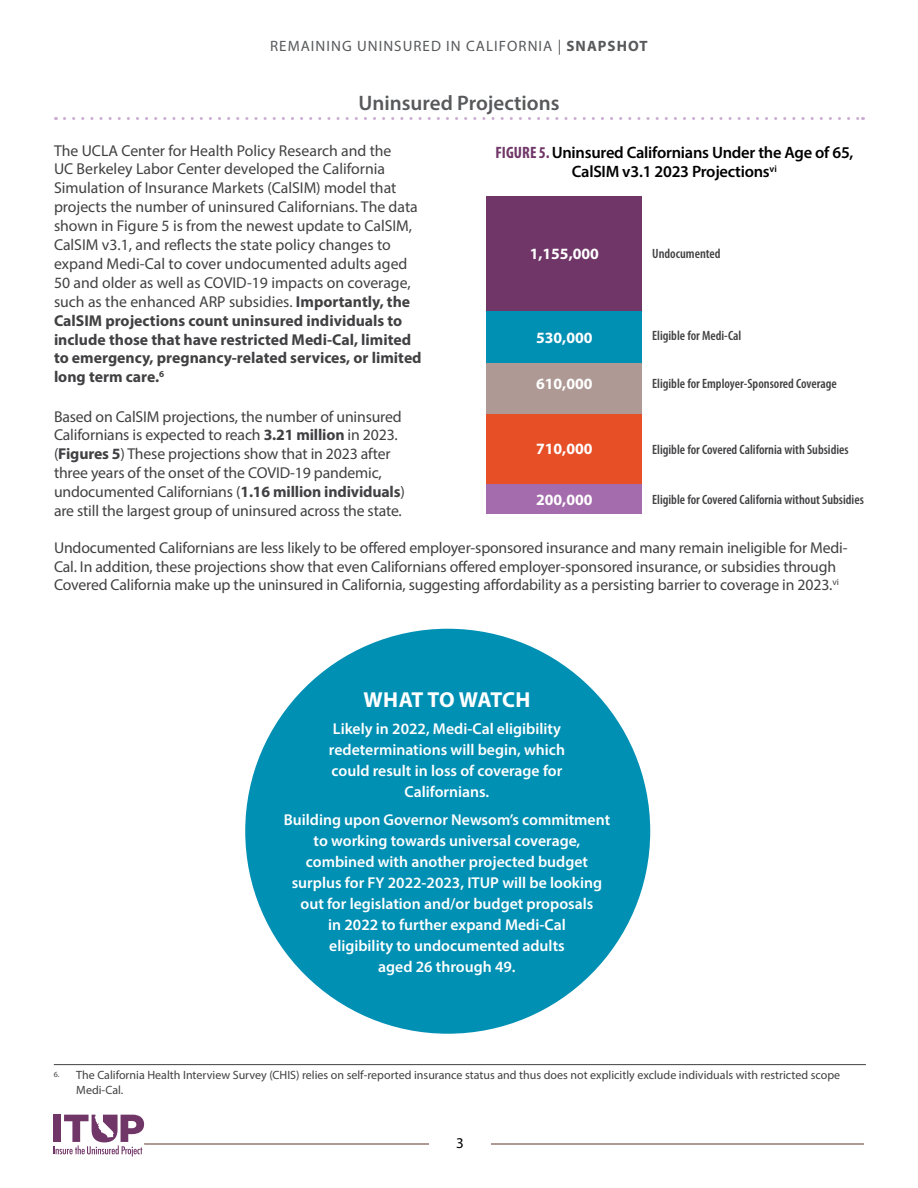
<style>
.page{position:relative;width:918px;height:1188px;background:#fff}
.page>*{position:absolute;margin:0;border:0;box-sizing:border-box;transform-origin:0 0}
.Subheads{font:700 21.75px "Myriad Pro";letter-spacing:-.01em;color:#fff}
.Subheads-2{font:600 21px "Myriad Pro";color:#58595b}
.Prop_header{font:600 16.5px/19.8px "Myriad Pro";letter-spacing:-.015em;color:#000;text-align:center}
.Subheads-3{font:15.75px/18.9px "Myriad Pro";letter-spacing:-.01em;color:#414042}
.Subheads-4{font:600 15.75px/21px "Myriad Pro";color:#fff;text-align:center}
.Subheads-5{font:700 15.75px "Myriad Pro";color:#fff}
.t1{font:15px "Myriad Pro";letter-spacing:.07em;color:#58595b}
.t2{font:15px "Myriad Pro";color:#000}
.Subheads-6{font:600 condensed 13.5px "Myriad Pro";color:#414042}
.Endnote_text{font:12px/15px "Myriad Pro";color:#414042}
.s1{font-weight:700}
.s2{font-weight:700;font-stretch:condensed;color:#703668}
.s3{font-size:7.8px}
</style>
<div class="page">
<svg style="left:54px;top:1115px;width:810px;height:41px"></svg>
<svg style="left:64px;top:117px;width:799px;height:3px"></svg>
<div style="left:245px;top:629px;width:405px;height:405px;background:#0090b4;border-radius:50%"></div>
<hr style="left:54px;top:1064px;width:812px;height:1px;background:#414042">
<div style="left:486px;top:484px;width:156px;height:30px;background:#a56cad"></div>
<div style="left:486px;top:413px;width:156px;height:71px;background:#e75026"></div>
<div style="left:486px;top:353px;width:156px;height:60px;background:#ae9994"></div>
<div style="left:486px;top:311px;width:156px;height:52px;background:#0090b4"></div>
<div style="left:486px;top:196px;width:156px;height:115px;background:#703668"></div>
<p class="t1" style="left:270px;top:37px;width:379px">REMAINING UNINSURED IN CALIFORNIA | <span class="s1">SNAPSHOT</span></p>
<p class="Subheads-2" style="left:359px;top:90px;width:202px">Uninsured Projections</p>
<p class="Subheads-3" style="left:54px;top:141px;width:369px">The UCLA Center for Health Policy Research and the<br>UC Berkeley Labor Center developed the California Simulation of Insurance Markets (CalSIM) model that projects the number of uninsured Californians. The data shown in Figure 5 is from the newest update to CalSIM, CalSIM v3.1, and reflects the state policy changes to expand Medi-Cal to cover undocumented adults aged 50 and older as well as COVID-19 impacts on coverage, such as the enhanced ARP subsidies. <span class="s1">Importantly, the CalSIM projections count uninsured individuals to include those that have restricted Medi-Cal, limited to emergency, pregnancy-related services, or limited long term care.</span><sup>6</sup></p>
<p class="Subheads-3" style="left:54px;top:407px;width:352px">Based on CalSIM projections, the number of uninsured Californians is expected to reach <span class="s1">3.21 million</span> in 2023. (<span class="s1">Figures 5</span>) These projections show that in 2023 after three years of the onset of the COVID-19 pandemic, undocumented Californians (<span class="s1">1.16 million individuals</span>) are still the largest group of uninsured across the state.</p>
<p class="Prop_header" style="left:495px;top:142px;width:360px"><span class="s2">FIGURE 5.</span> Uninsured Californians Under the Age of 65,<br>CalSIM v3.1 2023 Projections<sup>vi</sup></p>
<p class="Subheads-5" style="left:530px;top:243px;width:71px">1,155,000</p>
<p class="Subheads-6" style="left:652px;top:245px;width:70px">Undocumented</p>
<p class="Subheads-6" style="left:652px;top:327px;width:91px">Eligible for Medi-Cal</p>
<p class="Subheads-6" style="left:652px;top:375px;width:186px">Eligible for Employer-Sponsored Coverage</p>
<p class="Subheads-5" style="left:536px;top:327px;width:58px">530,000</p>
<p class="Subheads-5" style="left:536px;top:373px;width:58px">610,000</p>
<p class="Subheads-5" style="left:536px;top:439px;width:58px">710,000</p>
<p class="Subheads-6" style="left:652px;top:441px;width:198px">Eligible for Covered California with Subsidies</p>
<p class="Subheads-6" style="left:652px;top:491px;width:213px">Eligible for Covered California without Subsidies</p>
<p class="Subheads-5" style="left:536px;top:489px;width:58px">200,000</p>
<p class="Subheads-3" style="left:54px;top:538px;width:795px">Undocumented Californians are less likely to be offered employer-sponsored insurance and many remain ineligible for Medi-<br>Cal. In addition, these projections show that even Californians offered employer-sponsored insurance, or subsidies through<br>Covered California make up the uninsured in California, suggesting affordability as a persisting barrier to coverage in 2023.<sup>vi</sup></p>
<p class="Subheads" style="left:364px;top:685px;width:168px">WHAT TO WATCH</p>
<p class="Subheads-4" style="left:329px;top:718px;width:238px">Likely in 2022, Medi-Cal eligibility redeterminations will begin, which could result in loss of coverage for<br>Californians.</p>
<p class="Subheads-4" style="left:284px;top:809px;width:328px">Building upon Governor Newsom’s commitment to working towards universal coverage, combined with another projected budget surplus for FY 2022-2023, ITUP will be looking out for legislation and/or budget proposals<br>in 2022 to further expand Medi-Cal<br>eligibility to undocumented adults<br>aged 26 through 49.</p>
<p class="Endnote_text" style="left:76px;top:1067px;width:765px;text-indent:-22px"><span class="s3">6.</span> The California Health Interview Survey (CHIS) relies on self-reported insurance status and thus does not explicitly exclude individuals with restricted scope<br>Medi-Cal.</p>
<p class="t2" style="left:456px;top:1134px;width:9px">3</p>
</div>
